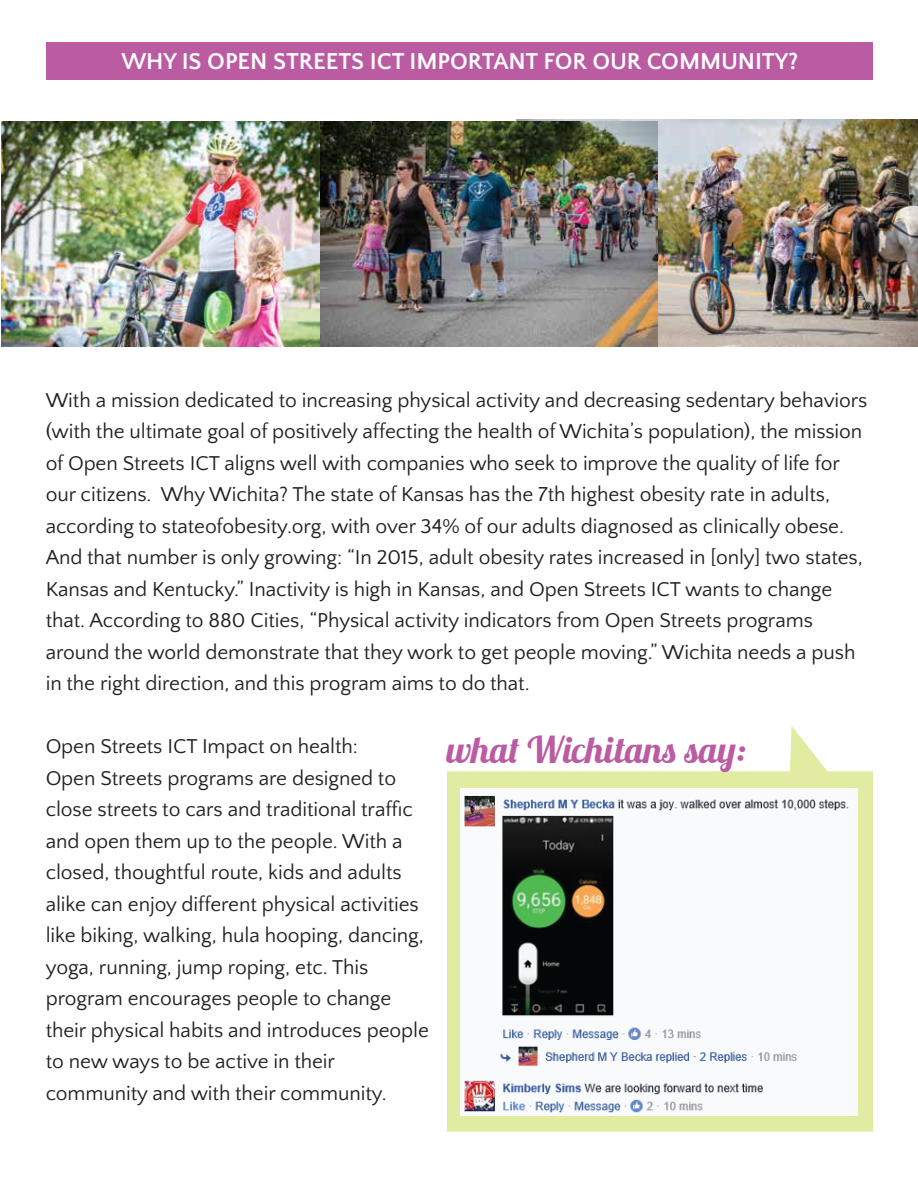
<style>
.page{position:relative;width:918px;height:1188px;background:#fff}
.page>*{position:absolute;margin:0;border:0;box-sizing:border-box;transform-origin:0 0}
.t1{font:36.75px "Lobster 1.3";color:#bb5ba2}
.t2{font:700 24px "Quattrocento Sans";letter-spacing:-.005em;color:#fff}
.t3{font:21px/31.5px "Quattrocento Sans";letter-spacing:-.005em;color:#231f20}
</style>
<div class="page">
<img style="left:516px;top:120px;width:402px;height:226px">
<img style="left:2px;top:121px;width:318px;height:225px">
<div style="left:46px;top:42px;width:827px;height:37px;background:#bb5ba2"></div>
<svg style="left:447px;top:726px;width:426px;height:406px;fill:#e1eca2"></svg>
<img style="left:461px;top:789px;width:397px;height:326px">
<img style="left:320px;top:121px;width:338px;height:225px">
<p class="t2" style="left:121px;top:49px;width:678px">WHY IS OPEN STREETS ICT IMPORTANT FOR OUR COMMUNITY?</p>
<p class="t3" style="left:46px;top:385px;width:823px">With a mission dedicated to increasing physical activity and decreasing sedentary behaviors (with the ultimate goal of positively affecting the health of Wichita’s population), the mission of Open Streets ICT aligns well with companies who seek to improve the quality of life for our citizens. Why Wichita? The state of Kansas has the 7th highest obesity rate in adults, according to stateofobesity.org, with over 34% of our adults diagnosed as clinically obese.<br>And that number is only growing: “In 2015, adult obesity rates increased in [only] two states, Kansas and Kentucky.” Inactivity is high in Kansas, and Open Streets ICT wants to change that. According to 880 Cities, “Physical activity indicators from Open Streets programs around the world demonstrate that they work to get people moving.” Wichita needs a push in the right direction, and this program aims to do that.</p>
<p class="t3" style="left:46px;top:732px;width:385px">Open Streets ICT Impact on health:<br>Open Streets programs are designed to close streets to cars and traditional traffic and open them up to the people. With a closed, thoughtful route, kids and adults alike can enjoy different physical activities like biking, walking, hula hooping, dancing, yoga, running, jump roping, etc. This program encourages people to change their physical habits and introduces people to new ways to be active in their community and with their community.</p>
<h1 class="t1" style="left:447px;top:726px;width:300px">what Wichitans say:</h1>
</div>
